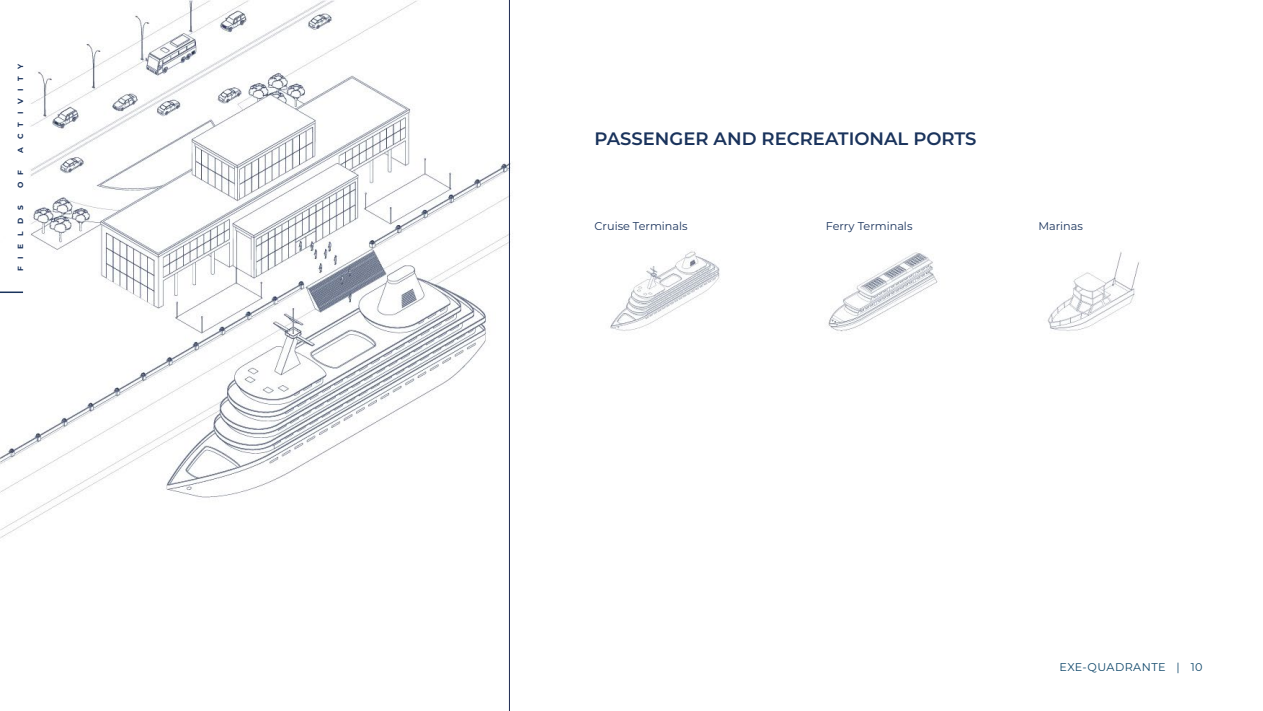
<style>
.page{position:relative;width:1263px;height:711px;background:#fff}
.page>*{position:absolute;margin:0;border:0;box-sizing:border-box;transform-origin:0 0}
.t1{font:600 18px "Montserrat";color:#1a335c}
.t2{font:11.25px "Montserrat";color:#1a335c}
.t3{font:11.25px "Montserrat";letter-spacing:.04em;color:#10486b}
.t4{font:700 7.5px "Montserrat";letter-spacing:1em;color:#1a335c}
</style>
<div class="page">
<img style="left:0;top:0;width:1139px;height:710px">
<hr style="left:509px;top:0;width:1px;height:710px;background:#1e2b51">
<hr style="left:0;top:291px;width:23px;height:2px;background:#1a335c">
<p class="t4" style="left:15px;top:152px;width:90px;rotate:-90deg">ACTIVITY</p>
<p class="t4" style="left:15px;top:188px;width:20px;rotate:-90deg">O F</p>
<p class="t4" style="left:15px;top:271px;width:67px;rotate:-90deg">FIELDS</p>
<h1 class="t1" style="left:594px;top:126px;width:384px">PASSENGER AND RECREATIONAL PORTS</h1>
<p class="t2" style="left:594px;top:218px;width:95px">Cruise Terminals</p>
<p class="t2" style="left:826px;top:218px;width:88px">Ferry Terminals</p>
<p class="t2" style="left:1038px;top:218px;width:46px">Marinas</p>
<p class="t3" style="left:1059px;top:658px;width:145px">EXE-QUADRANTE | 10</p>
</div>
